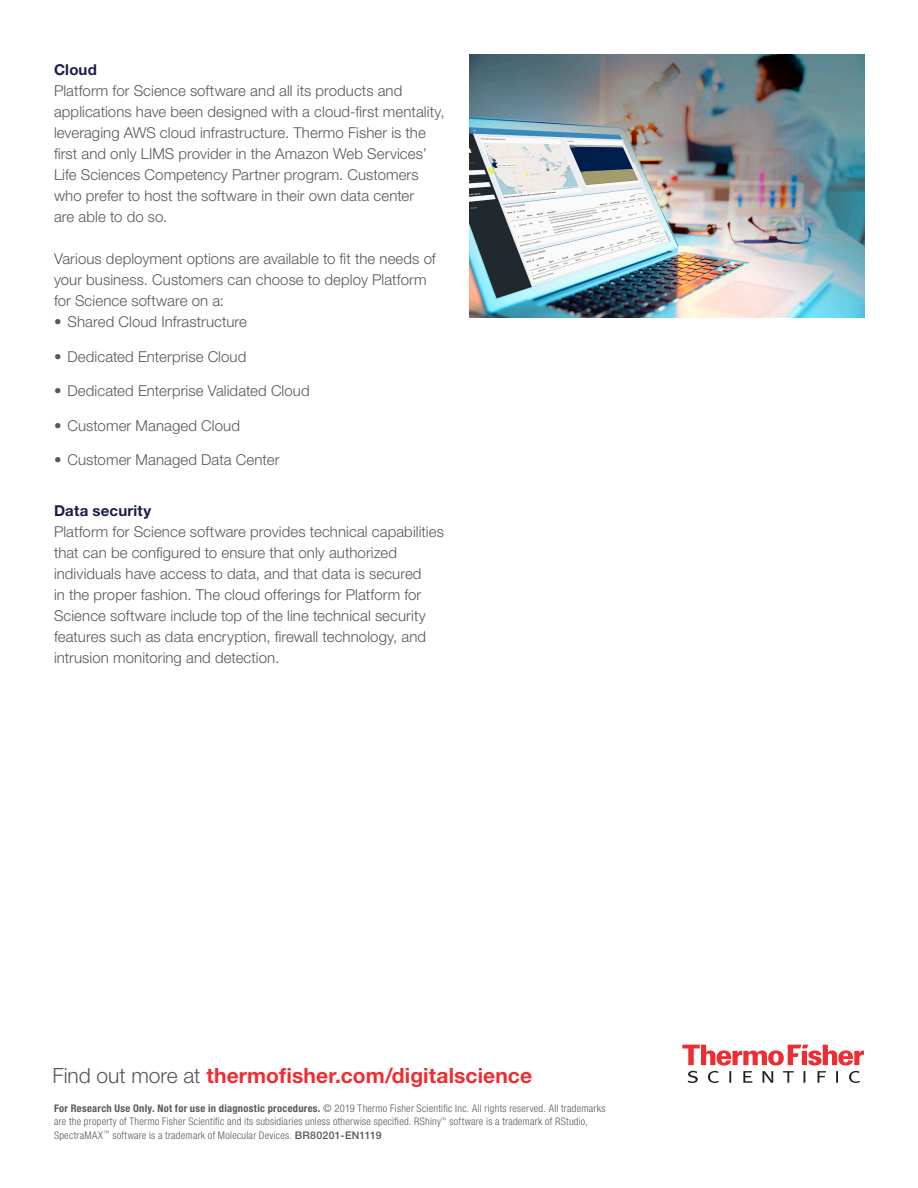
<style>
.page{position:relative;width:918px;height:1188px;background:#fff}
.page>*{position:absolute;margin:0;border:0;box-sizing:border-box;transform-origin:0 0}
.CTA{font:700 21px "Helvetica Neue LT Pro";letter-spacing:.005em;color:#ee2d33}
.Content_Subhead{font:300 15px/21px "Helvetica Neue LT Pro";letter-spacing:.005em;color:#57585a}
.Content_Subhead-2{font:700 15px "Helvetica Neue LT Pro";letter-spacing:.015em;color:#1a1d4c}
.Copyright___Tactic{font:300 condensed 10.5px/13.5px "Helvetica Neue LT Pro";letter-spacing:.025em;color:#57585a}
.s1{font-weight:300;color:#57585a}
.s2{font-weight:700}
.s3{font-weight:500;font-stretch:normal}
</style>
<div class="page">
<svg style="left:682px;top:1045px;width:182px;height:38px"></svg>
<img style="left:470px;top:54px;width:394px;height:263px">
<p class="Content_Subhead-2" style="left:54px;top:60px;width:44px">Cloud</p>
<p class="Content_Subhead" style="left:54px;top:80px;width:392px">Platform for Science software and all its products and applications have been designed with a cloud-first mentality, leveraging AWS cloud infrastructure. Thermo Fisher is the first and only LIMS provider in the Amazon Web Services’ Life Sciences Competency Partner program. Customers who prefer to host the software in their own data center<br>are able to do so.</p>
<p class="Content_Subhead" style="left:54px;top:248px;width:383px">Various deployment options are available to fit the needs of your business. Customers can choose to deploy Platform for Science software on a:</p>
<p class="Content_Subhead" style="left:54px;top:311px;width:195px">• Shared Cloud Infrastructure</p>
<p class="Content_Subhead" style="left:54px;top:345px;width:194px">• Dedicated Enterprise Cloud</p>
<p class="Content_Subhead" style="left:54px;top:380px;width:257px">• Dedicated Enterprise Validated Cloud</p>
<p class="Content_Subhead" style="left:54px;top:414px;width:187px">• Customer Managed Cloud</p>
<p class="Content_Subhead" style="left:54px;top:449px;width:227px">• Customer Managed Data Center</p>
<p class="Content_Subhead-2" style="left:54px;top:501px;width:99px">Data security</p>
<p class="Content_Subhead" style="left:54px;top:521px;width:392px">Platform for Science software provides technical capabilities that can be configured to ensure that only authorized individuals have access to data, and that data is secured<br>in the proper fashion. The cloud offerings for Platform for Science software include top of the line technical security features such as data encryption, firewall technology, and intrusion monitoring and detection.</p>
<p class="CTA" style="left:52px;top:1063px;width:481px"><span class="s1">Find out more at</span> thermofisher.com/digitalscience</p>
<p class="Copyright___Tactic" style="left:54px;top:1101px;width:553px"><span class="s2">For Research Use Only. Not for use in diagnostic procedures.</span> © 2019 Thermo Fisher Scientific Inc. All rights reserved. All trademarks are the property of Thermo Fisher Scientific and its subsidiaries unless otherwise specified. RShiny<sup>™</sup> software is a trademark of RStudio,<br>SpectraMAX<sup>™</sup> software is a trademark of Molecular Devices. <span class="s3">BR80201-EN1119</span></p>
</div>
